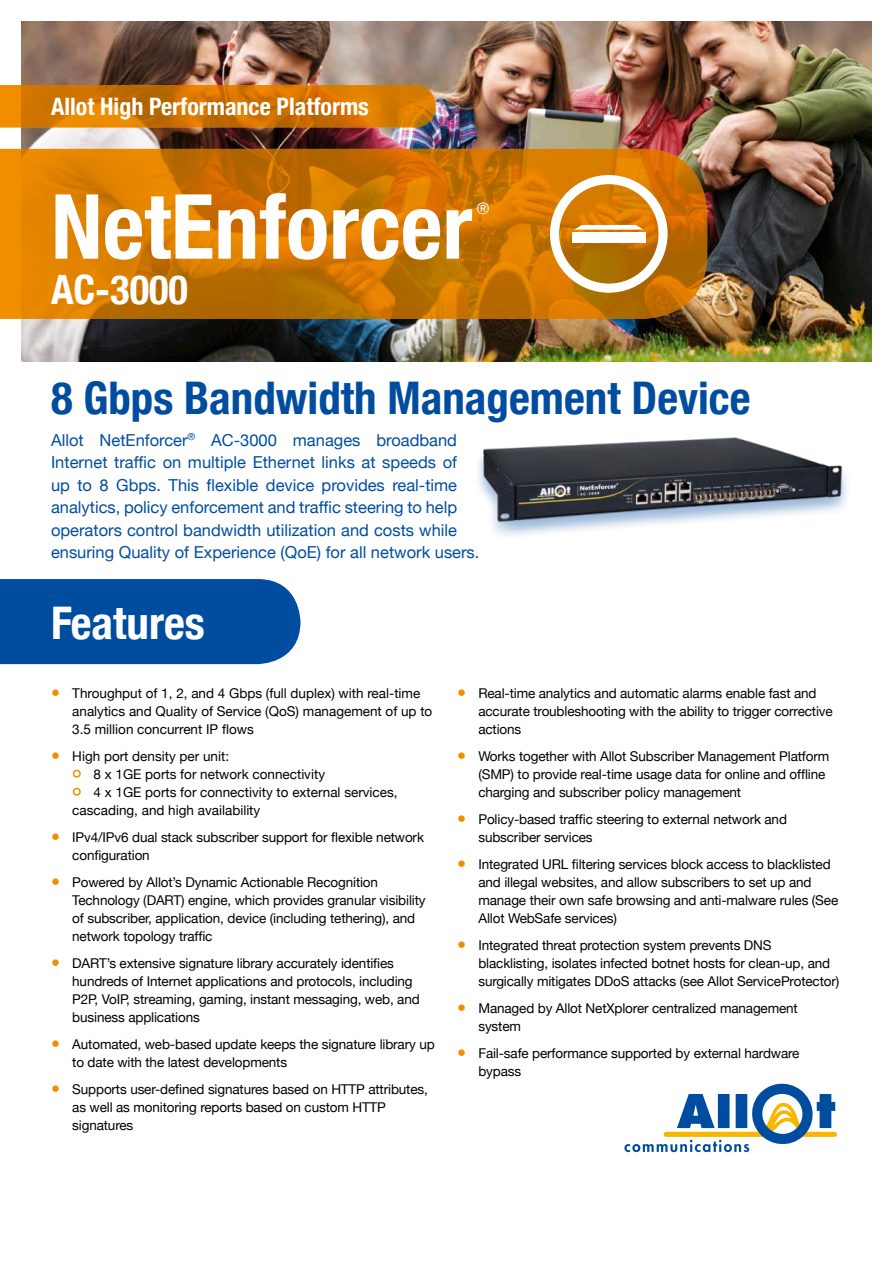
<style>
.page{position:relative;width:893px;height:1263px;background:#fff}
.page>*{position:absolute;margin:0;border:0;box-sizing:border-box;transform-origin:0 0}
.big_title{font:700 condensed 90px "Helvetica Neue";color:#fff}
.secondary_title{font:700 condensed 45px "Helvetica Neue";color:#004da0}
.secondary_title-2{font:700 condensed 45px "Helvetica Neue";color:#fff}
.big_title-2{font:700 condensed 40.5px "Helvetica Neue";color:#fff}
.secondary_title-3{font:700 condensed 24px "Helvetica Neue";color:#fff}
.opener{font:16.5px/22.5px "Helvetica Neue";color:#004da0}
.big_title-3{font:15.75px "Helvetica Neue";color:#fff}
.bullet_text{font:13.5px/18px "Helvetica Neue";letter-spacing:-.01em;color:#000}
.s1{font-size:18px;color:#f18e00}
</style>
<div class="page">
<img style="left:21px;top:21px;width:851px;height:340px">
<svg style="left:0;top:149px;width:707px;height:170px;background:#ce7601"></svg>
<svg style="left:0;top:85px;width:436px;height:43px;background:#d27602"></svg>
<svg style="left:624px;top:1083px;width:213px;height:69px"></svg>
<svg style="left:72px;top:769px;width:9px;height:9px"></svg>
<svg style="left:72px;top:787px;width:9px;height:9px"></svg>
<svg style="left:550px;top:175px;width:118px;height:118px"></svg>
<div style="left:572px;top:232px;width:74px;height:11px;background:#fff"></div>
<img style="left:478px;top:437px;width:369px;height:95px">
<div style="left:0;top:579px;width:300px;height:85px;background:#004da0"></div>
<p class="secondary_title-3" style="left:51px;top:92px;width:319px">Allot High Performance Platforms</p>
<p class="big_title" style="left:51px;top:172px;width:423px">NetEnforcer</p>
<p class="big_title-3" style="left:477px;top:199px;width:14px">®</p>
<p class="big_title-2" style="left:51px;top:265px;width:139px">AC-3000</p>
<p class="secondary_title" style="left:51px;top:371px;width:701px">8 Gbps Bandwidth Management Device</p>
<p class="opener" style="left:51px;top:428px;width:430px">Allot NetEnforcer<sup>®</sup> AC-3000 manages broadband Internet traffic on multiple Ethernet links at speeds of up to 8 Gbps. This flexible device provides real-time analytics, policy enforcement and traffic steering to help operators control bandwidth utilization and costs while ensuring Quality of Experience (QoE) for all network users.</p>
<p class="secondary_title-2" style="left:51px;top:596px;width:155px">Features</p>
<p class="secondary_title-3" style="left:51px;top:616px;width:84px">Features</p>
<p class="bullet_text" style="left:72px;top:684px;width:362px;text-indent:-21px"><span class="s1">•</span> Throughput of 1, 2, and 4 Gbps (full duplex) with real-time analytics and Quality of Service (QoS) management of up to<br>3.5 million concurrent IP flows</p>
<p class="bullet_text" style="left:51px;top:747px;width:180px"><span class="s1">•</span> High port density per unit:</p>
<p class="bullet_text" style="left:94px;top:765px;width:233px">8 x 1GE ports for network connectivity</p>
<p class="bullet_text" style="left:72px;top:783px;width:327px;text-indent:21px">4 x 1GE ports for connectivity to external services, cascading, and high availability</p>
<p class="bullet_text" style="left:72px;top:828px;width:353px;text-indent:-21px"><span class="s1">•</span> IPv4/IPv6 dual stack subscriber support for flexible network configuration</p>
<p class="bullet_text" style="left:72px;top:873px;width:355px;text-indent:-21px"><span class="s1">•</span> Powered by Allot’s Dynamic Actionable Recognition Technology (DART) engine, which provides granular visibility of subscriber, application, device (including tethering), and network topology traffic</p>
<p class="bullet_text" style="left:72px;top:954px;width:349px;text-indent:-21px"><span class="s1">•</span> DART’s extensive signature library accurately identifies hundreds of Internet applications and protocols, including P2P, VoIP, streaming, gaming, instant messaging, web, and business applications</p>
<p class="bullet_text" style="left:72px;top:1035px;width:364px;text-indent:-21px"><span class="s1">•</span> Automated, web-based update keeps the signature library up to date with the latest developments</p>
<p class="bullet_text" style="left:72px;top:1080px;width:357px;text-indent:-21px"><span class="s1">•</span> Supports user-defined signatures based on HTTP attributes, as well as monitoring reports based on custom HTTP signatures</p>
<p class="bullet_text" style="left:478px;top:684px;width:356px;text-indent:-21px"><span class="s1">•</span> Real-time analytics and automatic alarms enable fast and accurate troubleshooting with the ability to trigger corrective actions</p>
<p class="bullet_text" style="left:478px;top:747px;width:352px;text-indent:-21px"><span class="s1">•</span> Works together with Allot Subscriber Management Platform (SMP) to provide real-time usage data for online and offline charging and subscriber policy management</p>
<p class="bullet_text" style="left:478px;top:810px;width:310px;text-indent:-21px"><span class="s1">•</span> Policy-based traffic steering to external network and subscriber services</p>
<p class="bullet_text" style="left:478px;top:855px;width:361px;text-indent:-21px"><span class="s1">•</span> Integrated URL filtering services block access to blacklisted and illegal websites, and allow subscribers to set up and manage their own safe browsing and anti-malware rules (See Allot WebSafe services)</p>
<p class="bullet_text" style="left:478px;top:936px;width:362px;text-indent:-21px"><span class="s1">•</span> Integrated threat protection system prevents DNS blacklisting, isolates infected botnet hosts for clean-up, and surgically mitigates DDoS attacks (see Allot ServiceProtector)</p>
<p class="bullet_text" style="left:478px;top:999px;width:321px;text-indent:-21px"><span class="s1">•</span> Managed by Allot NetXplorer centralized management system</p>
<p class="bullet_text" style="left:478px;top:1044px;width:323px;text-indent:-21px"><span class="s1">•</span> Fail-safe performance supported by external hardware bypass</p>
</div>
